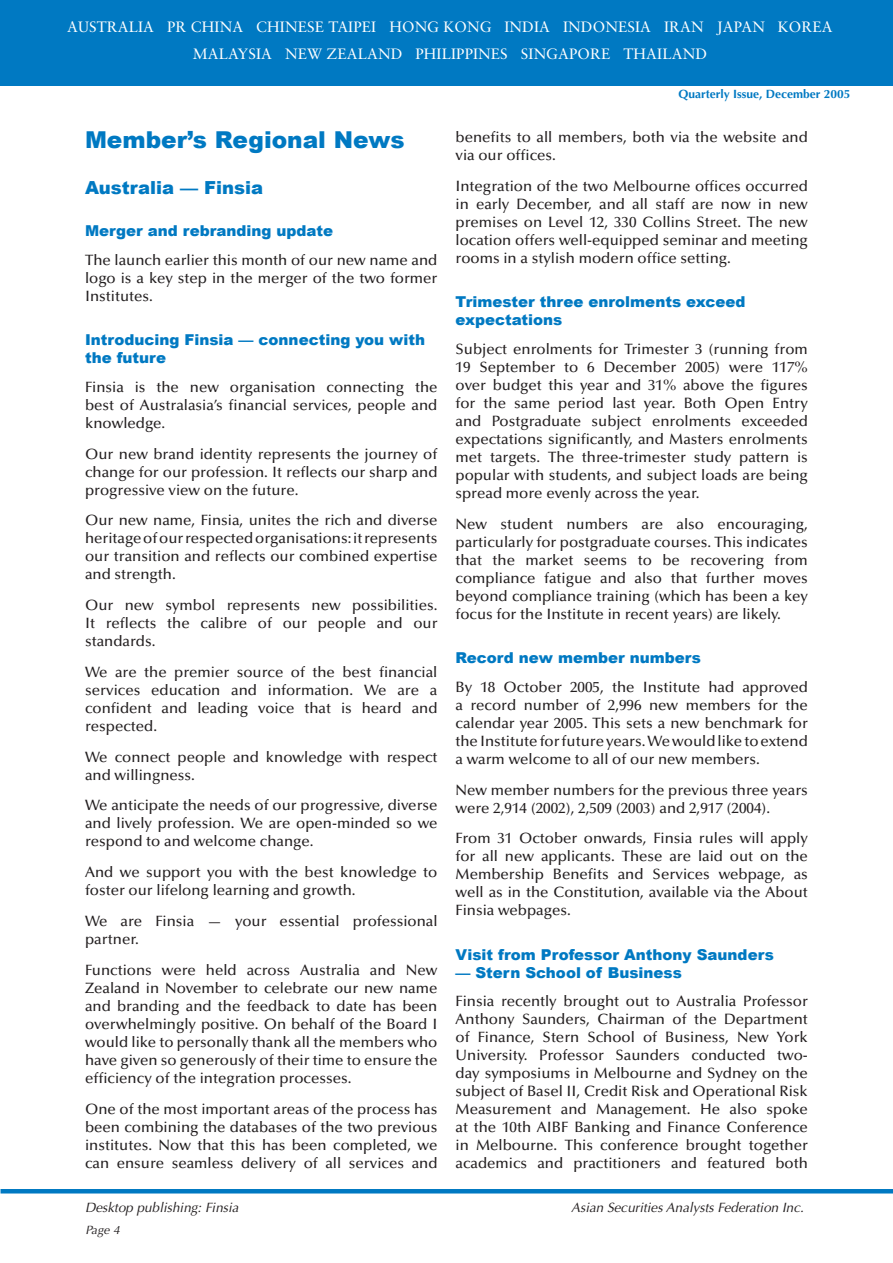
<style>
.page{position:relative;width:893px;height:1263px;background:#fff}
.page>*{position:absolute;margin:0;border:0;box-sizing:border-box;transform-origin:0 0}
.MH{font:900 23.25px "Arial";color:#0079c2}
.SH{font:900 18px "Arial";color:#0079c2}
.t1{font:500 15px/18px "Optima";color:#231f20;text-align:justify}
.SSH{font:900 15px/18px "Arial";color:#0079c2}
.t2{font:15px/27px "Sabon";letter-spacing:.01em;color:#fff;text-align:center}
.Footnote{font:italic 13.5px "Optima";color:#231f20}
.Issue{font:700 12px "Optima";color:#0079c2}
.page_number_-_verso{font:italic 12px "Optima";color:#231f20}
</style>
<div class="page">
<hr style="left:1px;top:1189px;width:892px;height:4px;background:#0079c2">
<div style="left:0;top:0;width:893px;height:85px;background:#0079c2"></div>
<p class="t2" style="left:67px;top:14px;width:767px">AUSTRALIA PR CHINA CHINESE TAIPEI HONG KONG INDIA INDONESIA IRAN JAPAN KOREA<br>MALAYSIA NEW ZEALAND PHILIPPINES SINGAPORE THAILAND</p>
<p class="Issue" style="left:678px;top:87px;width:173px">Quarterly Issue, December 2005</p>
<p class="MH" style="left:85px;top:123px;width:321px">Member’s Regional News</p>
<p class="SH" style="left:85px;top:174px;width:180px">Australia — Finsia</p>
<p class="SSH" style="left:85px;top:221px;width:250px">Merger and rebranding update</p>
<p class="t1" style="left:85px;top:251px;width:354px">The launch earlier this month of our new name and logo is a key step in the merger of the two former Institutes.</p>
<p class="SSH" style="left:85px;top:330px;width:342px">Introducing Finsia — connecting you with the future</p>
<p class="t1" style="left:85px;top:378px;width:354px">Finsia is the new organisation connecting the best of Australasia’s financial services, people and knowledge.</p>
<p class="t1" style="left:85px;top:445px;width:354px">Our new brand identity represents the journey of change for our profession. It reflects our sharp and progressive view on the future.</p>
<p class="t1" style="left:85px;top:512px;width:354px">Our new name, Finsia, unites the rich and diverse heritage of our respected organisations: it represents our transition and reflects our combined expertise and strength.</p>
<p class="t1" style="left:85px;top:596px;width:354px">Our new symbol represents new possibilities.<br>It reflects the calibre of our people and our standards.</p>
<p class="t1" style="left:85px;top:663px;width:354px">We are the premier source of the best financial services education and information. We are a confident and leading voice that is heard and respected.</p>
<p class="t1" style="left:85px;top:748px;width:354px">We connect people and knowledge with respect and willingness.</p>
<p class="t1" style="left:85px;top:797px;width:354px">We anticipate the needs of our progressive, diverse and lively profession. We are open-minded so we respond to and welcome change.</p>
<p class="t1" style="left:85px;top:863px;width:354px">And we support you with the best knowledge to foster our lifelong learning and growth.</p>
<p class="t1" style="left:85px;top:912px;width:354px">We are Finsia — your essential professional partner.</p>
<p class="t1" style="left:85px;top:961px;width:354px">Functions were held across Australia and New Zealand in November to celebrate our new name and branding and the feedback to date has been overwhelmingly positive. On behalf of the Board I would like to personally thank all the members who have given so generously of their time to ensure the efficiency of the integration processes.</p>
<p class="t1" style="left:85px;top:1100px;width:354px">One of the most important areas of the process has been combining the databases of the two previous institutes. Now that this has been completed, we can ensure seamless delivery of all services and</p>
<p class="Footnote" style="left:85px;top:1200px;width:155px">Desktop publishing: Finsia</p>
<p class="Footnote" style="left:571px;top:1200px;width:234px">Asian Securities Analysts Federation Inc.</p>
<p class="page_number_-_verso" style="left:86px;top:1223px;width:36px">Page 4</p>
<p class="t1" style="left:455px;top:129px;width:354px">benefits to all members, both via the website and via our offices.</p>
<p class="t1" style="left:455px;top:177px;width:354px">Integration of the two Melbourne offices occurred in early December, and all staff are now in new premises on Level 12, 330 Collins Street. The new location offers well-equipped seminar and meeting rooms in a stylish modern office setting.</p>
<p class="SSH" style="left:455px;top:293px;width:292px">Trimester three enrolments exceed expectations</p>
<p class="t1" style="left:455px;top:340px;width:354px">Subject enrolments for Trimester 3 (running from 19 September to 6 December 2005) were 117% over budget this year and 31% above the figures for the same period last year. Both Open Entry and Postgraduate subject enrolments exceeded expectations significantly, and Masters enrolments met targets. The three-trimester study pattern is popular with students, and subject loads are being spread more evenly across the year.</p>
<p class="t1" style="left:455px;top:515px;width:354px">New student numbers are also encouraging, particularly for postgraduate courses. This indicates that the market seems to be recovering from compliance fatigue and also that further moves beyond compliance training (which has been a key focus for the Institute in recent years) are likely.</p>
<p class="SSH" style="left:455px;top:648px;width:247px">Record new member numbers</p>
<p class="t1" style="left:455px;top:678px;width:354px">By 18 October 2005, the Institute had approved a record number of 2,996 new members for the calendar year 2005. This sets a new benchmark for the Institute for future years. We would like to extend a warm welcome to all of our new members.</p>
<p class="t1" style="left:455px;top:781px;width:354px">New member numbers for the previous three years were 2,914 (2002), 2,509 (2003) and 2,917 (2004).</p>
<p class="t1" style="left:455px;top:830px;width:354px">From 31 October onwards, Finsia rules will apply for all new applicants. These are laid out on the Membership Benefits and Services webpage, as well as in the Constitution, available via the About Finsia webpages.</p>
<p class="SSH" style="left:455px;top:945px;width:320px">Visit from Professor Anthony Saunders</p>
<p class="SSH" style="left:455px;top:963px;width:228px">— Stern School of Business</p>
<p class="t1" style="left:455px;top:993px;width:354px">Finsia recently brought out to Australia Professor Anthony Saunders, Chairman of the Department of Finance, Stern School of Business, New York University. Professor Saunders conducted two&shy;day symposiums in Melbourne and Sydney on the subject of Basel II, Credit Risk and Operational Risk Measurement and Management. He also spoke at the 10th AIBF Banking and Finance Conference in Melbourne. This conference brought together academics and practitioners and featured both</p>
</div>
